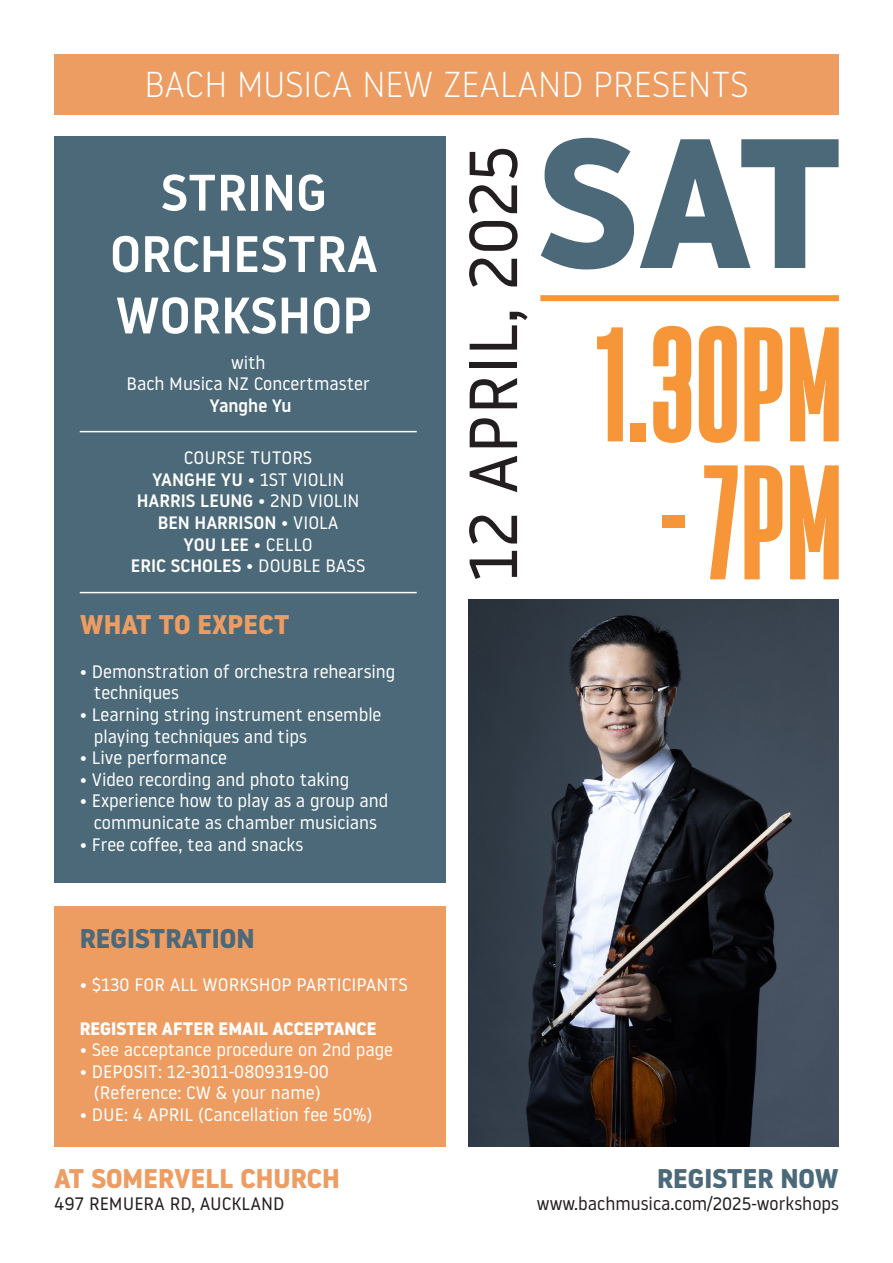
<style>
.page{position:relative;width:893px;height:1263px;background:#fff}
.page>*{position:absolute;margin:0;border:0;box-sizing:border-box;transform-origin:0 0}
.t1{font:700 183.9px "Noway";color:#4b6978}
.t2{font:700 151.95px "Exetegue";color:#f79638}
.t3{font:67.8px "Noway";color:#231f20}
.t4{font:500 51.15px "Noway";color:#fff}
.t5{font:300 36px "Noway";color:#fff}
.t6{font:700 27px "Noway";color:#ed9d62}
.t7{font:700 27px "Noway";color:#4b6978}
.t8{font:18px "Noway";color:#fff}
.t9{font:500 18px "Noway";color:#fff}
.t10{font:18px "Noway";color:#231f20}
.t11{font:700 18px "Noway";color:#fff}
.s1{font-weight:500}
.s2{font-weight:400}
</style>
<div class="page">
<div style="left:54px;top:54px;width:785px;height:60px;background:#ed9d62"></div>
<div style="left:54px;top:136px;width:391px;height:747px;background:#4b6978"></div>
<hr style="left:80px;top:431px;width:337px;height:1px;background:#fff">
<hr style="left:80px;top:592px;width:337px;height:1px;background:#fff">
<div style="left:540px;top:295px;width:299px;height:6px;background:#f79638"></div>
<div style="left:54px;top:906px;width:391px;height:241px;background:#ed9d62"></div>
<img style="left:468px;top:600px;width:371px;height:546px">
<p class="t5" style="left:144px;top:59px;width:606px">BACH MUSICA NEW ZEALAND PRESENTS</p>
<p class="t4" style="left:161px;top:157px;width:168px">STRING</p>
<p class="t4" style="left:110px;top:219px;width:269px">ORCHESTRA</p>
<p class="t4" style="left:116px;top:280px;width:258px">WORKSHOP</p>
<p class="t8" style="left:231px;top:350px;width:36px">with</p>
<p class="t8" style="left:127px;top:372px;width:245px">Bach Musica NZ Concertmaster</p>
<p class="t9" style="left:210px;top:393px;width:83px">Yanghe Yu</p>
<p class="t8" style="left:184px;top:446px;width:130px">COURSE TUTORS</p>
<p class="t8" style="left:152px;top:467px;width:194px"><span class="s1">YANGHE YU</span> • 1ST VIOLIN</p>
<p class="t9" style="left:137px;top:489px;width:224px">HARRIS LEUNG <span class="s2">• 2ND VIOLIN</span></p>
<p class="t9" style="left:158px;top:510px;width:182px">BEN HARRISON <span class="s2">• VIOLA</span></p>
<p class="t9" style="left:184px;top:532px;width:131px">YOU LEE <span class="s2">• CELLO</span></p>
<p class="t9" style="left:131px;top:553px;width:236px">ERIC SCHOLES <span class="s2">• DOUBLE BASS</span></p>
<p class="t6" style="left:80px;top:609px;width:212px">WHAT TO EXPECT</p>
<p class="t8" style="left:80px;top:659px;width:317px">• Demonstration of orchestra rehearsing</p>
<p class="t8" style="left:94px;top:681px;width:87px">techniques</p>
<p class="t8" style="left:80px;top:702px;width:303px">• Learning string instrument ensemble</p>
<p class="t8" style="left:94px;top:724px;width:215px">playing techniques and tips</p>
<p class="t8" style="left:80px;top:746px;width:149px">• Live performance</p>
<p class="t8" style="left:80px;top:767px;width:271px">• Video recording and photo taking</p>
<p class="t8" style="left:80px;top:789px;width:310px">• Experience how to play as a group and</p>
<p class="t8" style="left:94px;top:810px;width:285px">communicate as chamber musicians</p>
<p class="t8" style="left:80px;top:832px;width:225px">• Free coffee, tea and snacks</p>
<p class="t7" style="left:80px;top:923px;width:176px">REGISTRATION</p>
<p class="t8" style="left:80px;top:973px;width:330px">• $130 FOR ALL WORKSHOP PARTICIPANTS</p>
<p class="t11" style="left:80px;top:1018px;width:298px">REGISTER AFTER EMAIL ACCEPTANCE</p>
<p class="t8" style="left:80px;top:1038px;width:315px">• See acceptance procedure on 2nd page</p>
<p class="t8" style="left:80px;top:1059px;width:251px">• DEPOSIT: 12-3011-0809319-00</p>
<p class="t8" style="left:94px;top:1081px;width:228px">(Reference: CW &amp; your name)</p>
<p class="t8" style="left:80px;top:1102px;width:294px">• DUE: 4 APRIL (Cancellation fee 50%)</p>
<p class="t6" style="left:54px;top:1163px;width:287px">AT SOMERVELL CHURCH</p>
<p class="t10" style="left:54px;top:1191px;width:232px">497 REMUERA RD, AUCKLAND</p>
<p class="t3" style="left:447px;top:582px;width:438px;rotate:-90deg">12 APRIL, 2025</p>
<p class="t1" style="left:538px;top:97px;width:309px">SAT</p>
<p class="t2" style="left:595px;top:320px;width:248px">1.30PM</p>
<p class="t2" style="left:658px;top:458px;width:186px">- 7PM</p>
<p class="t7" style="left:657px;top:1163px;width:183px">REGISTER NOW</p>
<p class="t10" style="left:537px;top:1191px;width:304px">www.bachmusica.com/2025-workshops</p>
</div>
